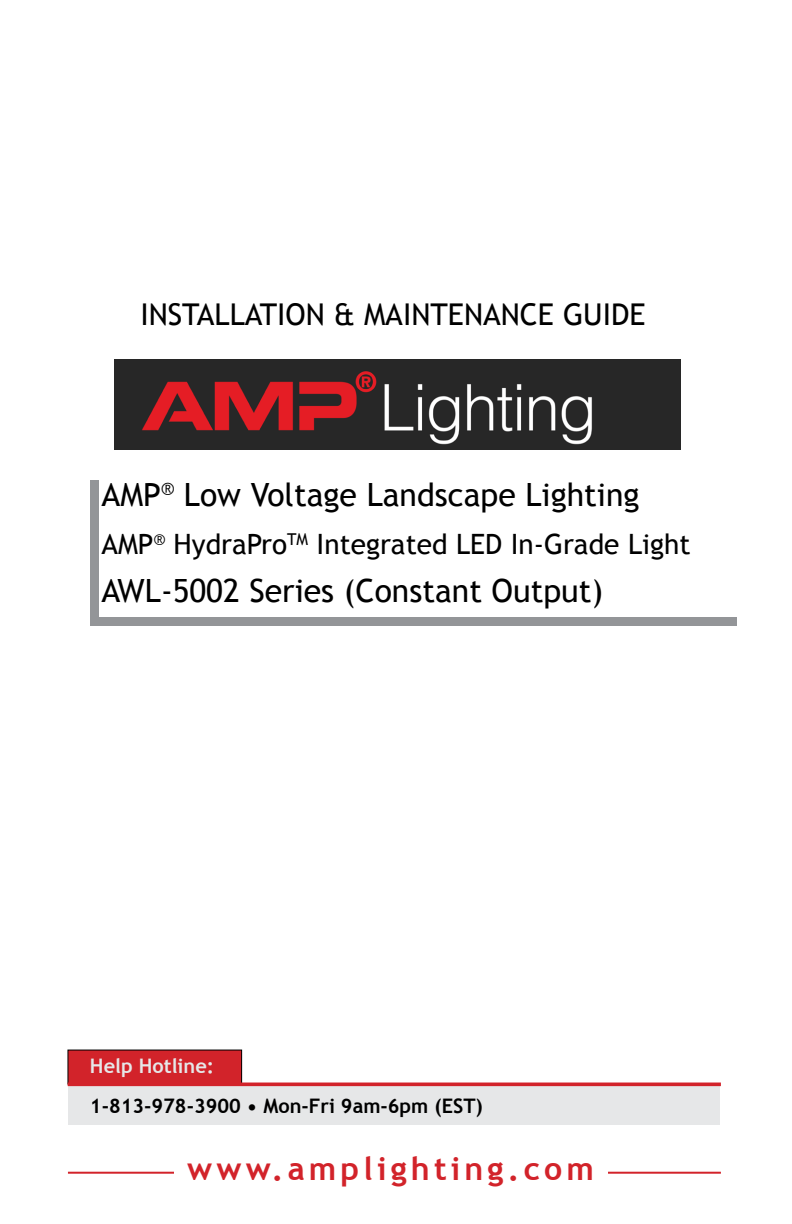
<style>
.page{position:relative;width:792px;height:1224px;background:#fff}
.page>*{position:absolute;margin:0;border:0;box-sizing:border-box;transform-origin:0 0}
.t1{font:32px "Trebuchet MS";color:#000}
.t2{font:700 32px "Trebuchet MS";letter-spacing:.13em;color:#d2232a}
.t3{font:30px "Trebuchet MS";color:#000}
.t4{font:28px "Trebuchet MS";color:#000}
.t5{font:700 20px "Trebuchet MS";color:#000}
.t6{font:700 20px "Trebuchet MS";color:#e6e7e8}
</style>
<div class="page">
<img style="left:114px;top:359px;width:566px;height:91px">
<div style="left:68px;top:1086px;width:652px;height:38px;background:#e6e7e8"></div>
<div style="left:68px;top:1050px;width:174px;height:34px;background:#d2232a"></div>
<div style="left:68px;top:1083px;width:653px;height:3px;border:2px solid #d2232a"></div>
<hr style="left:68px;top:1172px;width:653px;height:2px;background:#d2232a">
<div style="left:174px;top:1157px;width:433px;height:43px;background:#fff"></div>
<div style="left:90px;top:481px;width:9px;height:141px;background:#939598"></div>
<div style="left:90px;top:618px;width:646px;height:8px;background:#939598"></div>
<p class="t3" style="left:140px;top:297px;width:507px">INSTALLATION &amp; MAINTENANCE GUIDE</p>
<p class="t1" style="left:102px;top:476px;width:540px">AMP<sup>®</sup> Low Voltage Landscape Lighting</p>
<p class="t4" style="left:102px;top:527px;width:591px">AMP<sup>®</sup> HydraPro<sup>TM</sup> Integrated LED In-Grade Light</p>
<p class="t1" style="left:102px;top:572px;width:503px">AWL-5002 Series (Constant Output)</p>
<p class="t6" style="left:90px;top:1053px;width:126px">Help Hotline:</p>
<p class="t5" style="left:90px;top:1094px;width:394px">1-813-978-3900 • Mon-Fri 9am-6pm (EST)</p>
<p class="t2" style="left:187px;top:1149px;width:408px">www.amplighting.com</p>
</div>
